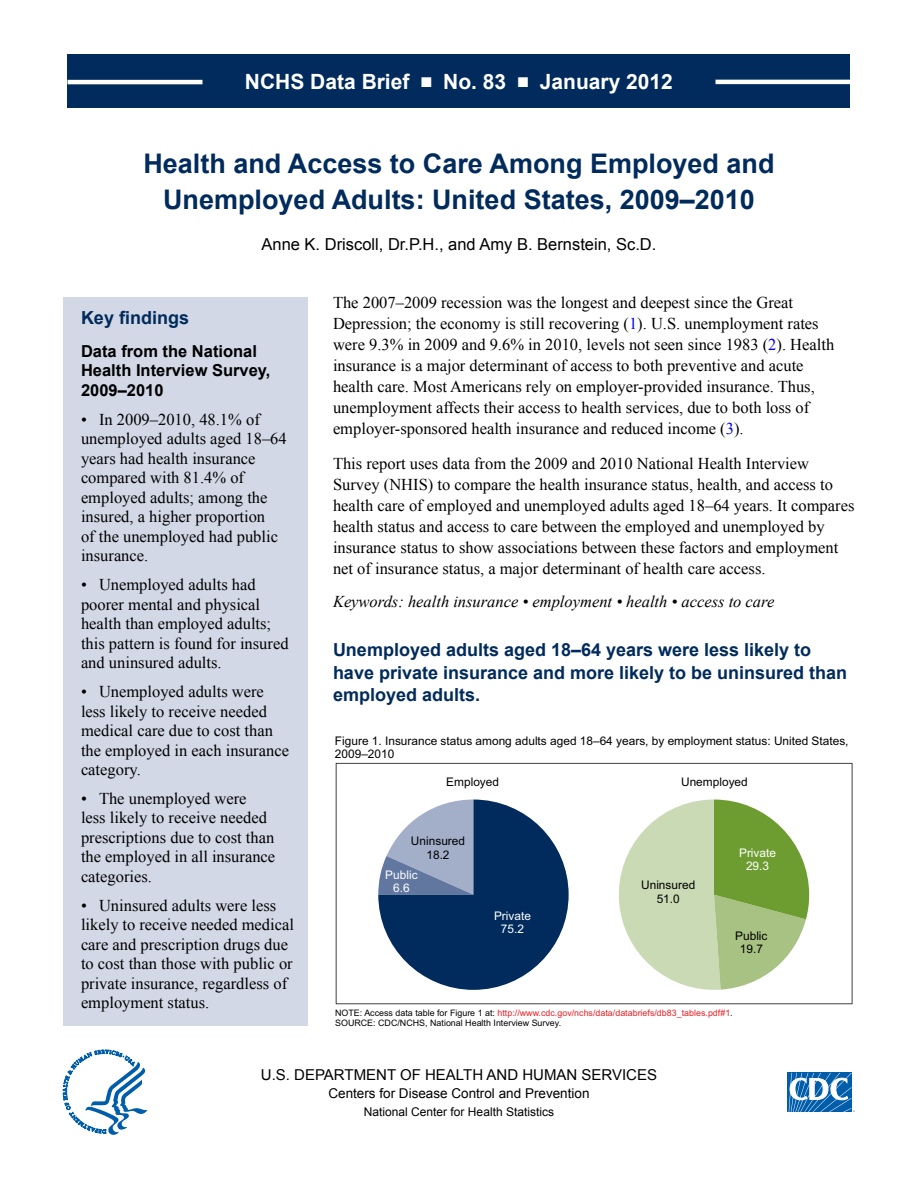
<style>
.page{position:relative;width:918px;height:1188px;background:#fff}
.page>*{position:absolute;margin:0;border:0;box-sizing:border-box;transform-origin:0 0}
.t1{font:700 27px/36px "Arial";color:#002b5c;text-align:center}
.t2{font:700 21px "Arial";color:#fff}
.Heading_1{font:700 18px/22.5px "Arial";color:#002b5c}
.KFtitle{font:700 18px "Arial";color:#002b5c}
.t3{font:16.5px/19.5px "Times New Roman";color:#000}
.Keywords{font:italic 16.5px "Times New Roman";color:#000}
.KFsubtitle{font:700 16.5px/19.5px "Arial";color:#000}
.t4{font:16.5px "Arial";color:#000}
.t5{font:15px "Arial";color:#000}
.t6{font:13.5px "Arial";color:#000}
.t7{font:12px "Arial";color:#000}
.t8{font:11.85px/13.4px "Arial";color:#000;text-align:center}
.t9{font:11.85px/13.4px "Arial";color:#fff;text-align:center}
.t10{font:8.85px/10.4px "Arial";color:#000}
.s1{color:#00f}
.s2{color:#ed1d24}
</style>
<div class="page">
<div style="left:68px;top:54px;width:782px;height:54px;background:#002b5c"></div>
<hr style="left:68px;top:80px;width:134px;height:4px;background:#fff">
<hr style="left:716px;top:80px;width:134px;height:4px;background:#fff">
<svg style="left:787px;top:1072px;width:65px;height:1px"></svg>
<div style="left:787px;top:1073px;width:64px;height:39px;background:#005daa"></div>
<svg style="left:789px;top:1073px;width:66px;height:39px"></svg>
<svg style="left:63px;top:1050px;width:84px;height:85px"></svg>
<div style="left:63px;top:297px;width:245px;height:729px;background:#d3d8e6"></div>
<svg style="left:336px;top:763px;width:516px;height:241px"></svg>
<svg style="left:615px;top:800px;width:194px;height:193px"></svg>
<svg style="left:378px;top:800px;width:85px;height:85px"></svg>
<svg style="left:378px;top:800px;width:191px;height:190px;background:#254975"></svg>
<p class="t2" style="left:245px;top:67px;width:429px">NCHS Data Brief ■ No. 83 ■ January 2012</p>
<h1 class="t1" style="left:143px;top:147px;width:633px">Health and Access to Care Among Employed and<br>Unemployed Adults: United States, 2009–2010</h1>
<p class="t4" style="left:262px;top:234px;width:396px">Anne K. Driscoll, Dr.P.H., and Amy B. Bernstein, Sc.D.</p>
<p class="KFtitle" style="left:81px;top:305px;width:110px">Key findings</p>
<p class="KFsubtitle" style="left:81px;top:342px;width:191px">Data from the National<br>Health Interview Survey,<br>2009–2010</p>
<p class="t3" style="left:81px;top:409px;width:180px">• In 2009–2010, 48.1% of</p>
<p class="t3" style="left:81px;top:429px;width:207px">unemployed adults aged 18–64 years had health insurance compared with 81.4% of employed adults; among the insured, a higher proportion<br>of the unemployed had public insurance.</p>
<p class="t3" style="left:81px;top:575px;width:209px">• Unemployed adults had poorer mental and physical health than employed adults; this pattern is found for insured and uninsured adults.</p>
<p class="t3" style="left:81px;top:681px;width:210px">• Unemployed adults were less likely to receive needed medical care due to cost than the employed in each insurance category.</p>
<p class="t3" style="left:81px;top:788px;width:196px">• The unemployed were less likely to receive needed prescriptions due to cost than the employed in all insurance categories.</p>
<p class="t3" style="left:81px;top:895px;width:215px">• Uninsured adults were less likely to receive needed medical care and prescription drugs due to cost than those with public or private insurance, regardless of employment status.</p>
<p class="t3" style="left:333px;top:292px;width:503px;line-height:21px">The 2007–2009 recession was the longest and deepest since the Great Depression; the economy is still recovering (<span class="s1">1</span>). U.S. unemployment rates were 9.3% in 2009 and 9.6% in 2010, levels not seen since 1983 (<span class="s1">2</span>). Health insurance is a major determinant of access to both preventive and acute health care. Most Americans rely on employer-provided insurance. Thus, unemployment affects their access to health services, due to both loss of employer-sponsored health insurance and reduced income (<span class="s1">3</span>).</p>
<p class="t3" style="left:333px;top:453px;width:523px;line-height:21px">This report uses data from the 2009 and 2010 National Health Interview Survey (NHIS) to compare the health insurance status, health, and access to health care of employed and unemployed adults aged 18–64 years. It compares health status and access to care between the employed and unemployed by insurance status to show associations between these factors and employment net of insurance status, a major determinant of health care access.</p>
<p class="Keywords" style="left:333px;top:590px;width:443px">Keywords: health insurance • employment • health • access to care</p>
<p class="Heading_1" style="left:333px;top:639px;width:516px">Unemployed adults aged 18–64 years were less likely to have private insurance and more likely to be uninsured than employed adults.</p>
<p class="t8" style="left:335px;top:734px;width:515px;text-align:left">Figure 1. Insurance status among adults aged 18–64 years, by employment status: United States,<br>2009–2010</p>
<p class="t8" style="left:446px;top:776px;width:54px">Employed</p>
<p class="t8" style="left:411px;top:835px;width:56px">Uninsured<br>18.2</p>
<p class="t9" style="left:385px;top:868px;width:34px">Public<br>6.6</p>
<p class="t9" style="left:494px;top:909px;width:38px">Private<br>75.2</p>
<p class="t8" style="left:681px;top:776px;width:68px">Unemployed</p>
<p class="t8" style="left:641px;top:879px;width:56px">Uninsured<br>51.0</p>
<p class="t9" style="left:739px;top:846px;width:38px">Private<br>29.3</p>
<p class="t8" style="left:735px;top:929px;width:34px">Public<br>19.7</p>
<p class="t10" style="left:335px;top:1008px;width:399px">NOTE: Access data table for Figure 1 at: <span class="s2">http://www.cdc.gov/nchs/data/databriefs/db83_tables.pdf#1</span>.<br>SOURCE: CDC/NCHS, National Health Interview Survey.</p>
<p class="t5" style="left:261px;top:1065px;width:398px">U.S. DEPARTMENT OF HEALTH AND HUMAN SERVICES</p>
<p class="t6" style="left:328px;top:1084px;width:263px">Centers for Disease Control and Prevention</p>
<p class="t7" style="left:364px;top:1104px;width:192px">National Center for Health Statistics</p>
</div>
